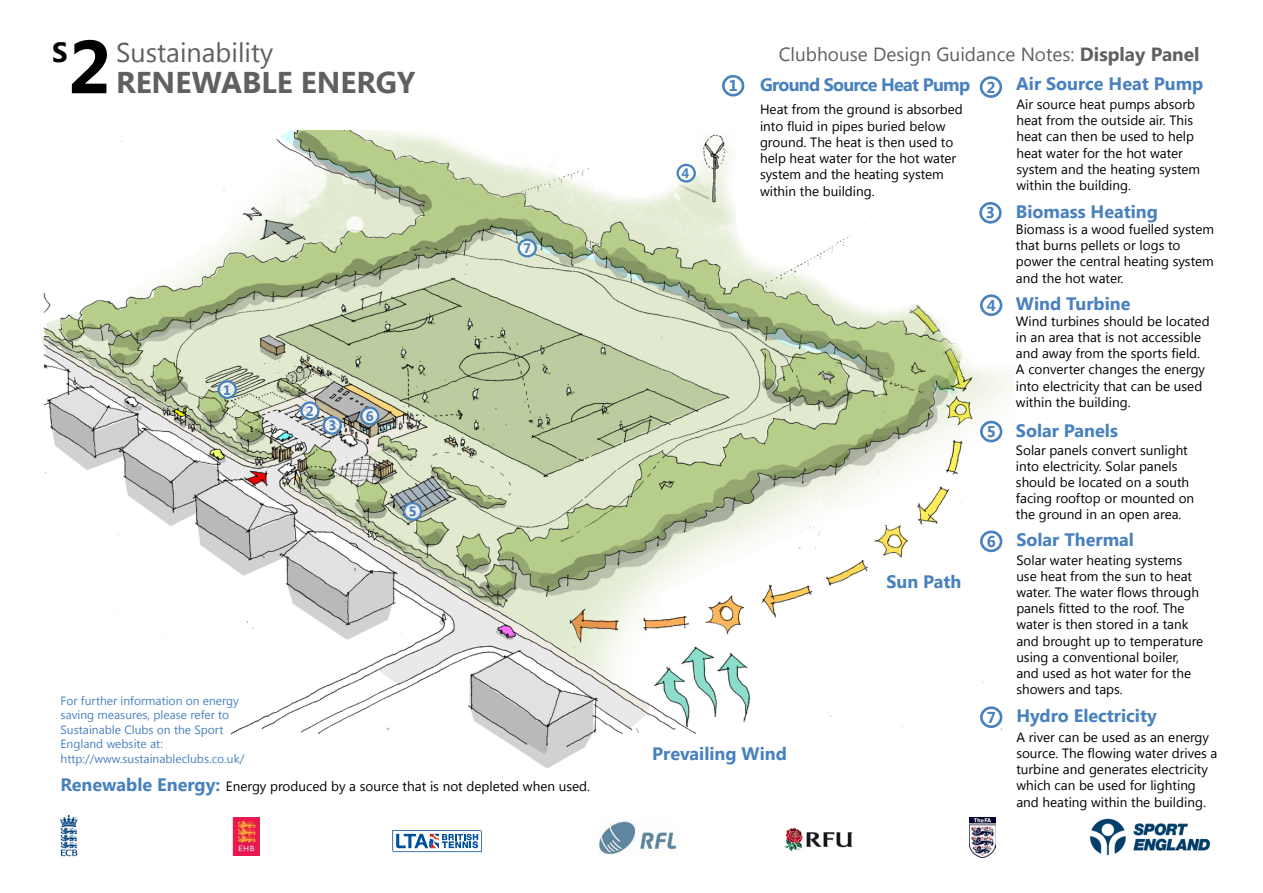
<style>
.page{position:relative;width:1263px;height:893px;background:#fff}
.page>*{position:absolute;margin:0;border:0;box-sizing:border-box;transform-origin:0 0}
.t1{font:700 75px "Segoe UI";color:#000}
.t2{font:700 30px "Segoe UI";color:#5f6062}
.t3{font:700 27.75px "Segoe UI";color:#000}
.t4{font:27px "Segoe UI";color:#5f6062}
.t5{font:19.05px "Segoe UI";color:#5f6062}
.t6{font:700 18px "Segoe UI";color:#4881bd}
.t7{font:700 18px "Segoe UI";letter-spacing:-.04em;color:#4881bd}
.t8{font:700 15.75px "Segoe UI";color:#4881bd}
.t9{font:700 13.65px "Segoe UI";color:#4881bd}
.t10{font:13.5px/16.2px "Segoe UI";color:#000}
.t11{font:12px/14.4px "Segoe UI";color:#4881bd}
.s1{font-weight:700;font-size:18px;color:#4881bd}
.s2{font-weight:700}
.s3{font-size:15.75px}
</style>
<div class="page">
<img style="left:41px;top:130px;width:973px;height:639px">
<img style="left:1089px;top:818px;width:122px;height:38px">
<img style="left:969px;top:817px;width:27px;height:41px">
<img style="left:233px;top:817px;width:26px;height:39px">
<svg style="left:392px;top:830px;width:90px;height:22px"></svg>
<img style="left:59px;top:814px;width:19px;height:43px">
<img style="left:597px;top:819px;width:82px;height:36px">
<img style="left:784px;top:827px;width:69px;height:25px">
<div style="left:722px;top:75px;width:22px;height:22px;border:3px solid #4881bd;border-radius:50%"></div>
<div style="left:989px;top:238px;width:19px;height:19px;background:#fff;border-radius:50%"></div>
<div style="left:980px;top:76px;width:22px;height:22px;border:3px solid #4881bd;border-radius:50%"></div>
<div style="left:979px;top:202px;width:23px;height:22px;border:3px solid #4881bd;border-radius:50%"></div>
<div style="left:989px;top:532px;width:20px;height:19px;background:#fff;border-radius:50%"></div>
<div style="left:980px;top:294px;width:22px;height:22px;border:3px solid #4881bd;border-radius:50%"></div>
<div style="left:989px;top:632px;width:20px;height:19px;background:#fff;border-radius:50%"></div>
<div style="left:980px;top:421px;width:22px;height:21px;border:3px solid #4881bd;border-radius:50%"></div>
<svg style="left:218px;top:380px;width:17px;height:17px"></svg>
<svg style="left:404px;top:503px;width:17px;height:17px"></svg>
<svg style="left:346px;top:216px;width:17px;height:17px"></svg>
<svg style="left:519px;top:241px;width:17px;height:16px"></svg>
<svg style="left:323px;top:416px;width:17px;height:16px"></svg>
<svg style="left:301px;top:401px;width:17px;height:17px"></svg>
<svg style="left:362px;top:408px;width:17px;height:16px"></svg>
<div style="left:403px;top:502px;width:19px;height:19px;border:2px solid #4881bd;border-radius:50%"></div>
<div style="left:360px;top:407px;width:19px;height:18px;border:2px solid #4881bd;border-radius:50%"></div>
<div style="left:676px;top:164px;width:20px;height:19px;border:2px solid #4881bd;border-radius:50%"></div>
<div style="left:323px;top:416px;width:19px;height:19px;border:2px solid #4881bd;border-radius:50%"></div>
<div style="left:300px;top:401px;width:20px;height:19px;border:2px solid #4881bd;border-radius:50%"></div>
<div style="left:218px;top:380px;width:19px;height:19px;border:2px solid #4881bd;border-radius:50%"></div>
<div style="left:517px;top:239px;width:20px;height:18px;border:2px solid #4881bd;border-radius:50%"></div>
<div style="left:980px;top:530px;width:22px;height:22px;border:3px solid #4881bd;border-radius:50%"></div>
<div style="left:980px;top:706px;width:22px;height:22px;border:3px solid #4881bd;border-radius:50%"></div>
<h1 class="t1" style="left:68px;top:13px;width:45px">2</h1>
<h3 class="t3" style="left:52px;top:32px;width:17px">S</h3>
<h3 class="t4" style="left:116px;top:33px;width:159px">Sustainability</h3>
<h2 class="t2" style="left:116px;top:61px;width:301px">RENEWABLE ENERGY</h2>
<p class="t9" style="left:223px;top:380px;width:9px">1</p>
<p class="t9" style="left:306px;top:401px;width:9px">2</p>
<p class="t9" style="left:328px;top:416px;width:9px">3</p>
<p class="t9" style="left:366px;top:406px;width:9px">6</p>
<p class="t9" style="left:409px;top:502px;width:9px">5</p>
<p class="t11" style="left:61px;top:693px;width:185px">For further information on energy saving measures, please refer to<br>Sustainable Clubs on the Sport<br>England website at: http://www.sustainableclubs.co.uk/</p>
<p class="t9" style="left:523px;top:238px;width:9px">7</p>
<p class="t10" style="left:61px;top:778px;width:531px"><span class="s1">Renewable Energy:</span> Energy produced by a source that is not depleted when used.</p>
<p class="t9" style="left:681px;top:164px;width:9px">4</p>
<h3 class="t5" style="left:779px;top:41px;width:422px">Clubhouse Design Guidance Notes: <span class="s2">Display Panel</span></h3>
<h3 class="t7" style="left:729px;top:72px;width:243px"><span class="s3">1</span> Ground Source Heat Pump</h3>
<p class="t10" style="left:760px;top:101px;width:204px">Heat from the ground is absorbed into fluid in pipes buried below ground. The heat is then used to help heat water for the hot water system and the heating system within the building.</p>
<h3 class="t6" style="left:1016px;top:71px;width:189px">Air Source Heat Pump</h3>
<p class="t10" style="left:1016px;top:95px;width:185px">Air source heat pumps absorb heat from the outside air. This heat can then be used to help heat water for the hot water system and the heating system within the building.</p>
<p class="t8" style="left:986px;top:76px;width:11px">2</p>
<p class="t8" style="left:986px;top:202px;width:11px">3</p>
<h3 class="t6" style="left:1016px;top:199px;width:143px">Biomass Heating</h3>
<p class="t10" style="left:1016px;top:220px;width:200px">Biomass is a wood fuelled system that burns pellets or logs to power the central heating system and the hot water.</p>
<p class="t8" style="left:987px;top:294px;width:11px">4</p>
<h3 class="t6" style="left:1016px;top:291px;width:116px">Wind Turbine</h3>
<p class="t10" style="left:1016px;top:312px;width:195px">Wind turbines should be located in an area that is not accessible and away from the sports field.<br>A converter changes the energy into electricity that can be used within the building.</p>
<p class="t8" style="left:987px;top:420px;width:11px">5</p>
<h3 class="t6" style="left:1016px;top:417px;width:103px">Solar Panels</h3>
<p class="t10" style="left:1016px;top:441px;width:180px">Solar panels convert sunlight into electricity. Solar panels should be located on a south facing rooftop or mounted on the ground in an open area.</p>
<h3 class="t6" style="left:652px;top:741px;width:136px">Prevailing Wind</h3>
<h3 class="t6" style="left:886px;top:569px;width:76px">Sun Path</h3>
<h3 class="t6" style="left:987px;top:527px;width:149px"><span class="s3">6</span> Solar Thermal</h3>
<p class="t10" style="left:1016px;top:551px;width:188px">Solar water heating systems use heat from the sun to heat water. The water flows through panels fitted to the roof. The water is then stored in a tank and brought up to temperature using a conventional boiler, and used as hot water for the showers and taps.</p>
<p class="t8" style="left:987px;top:706px;width:11px">7</p>
<h3 class="t6" style="left:1016px;top:702px;width:142px">Hydro Electricity</h3>
<p class="t10" style="left:1016px;top:728px;width:203px">A river can be used as an energy source. The flowing water drives a turbine and generates electricity which can be used for lighting and heating within the building.</p>
</div>
